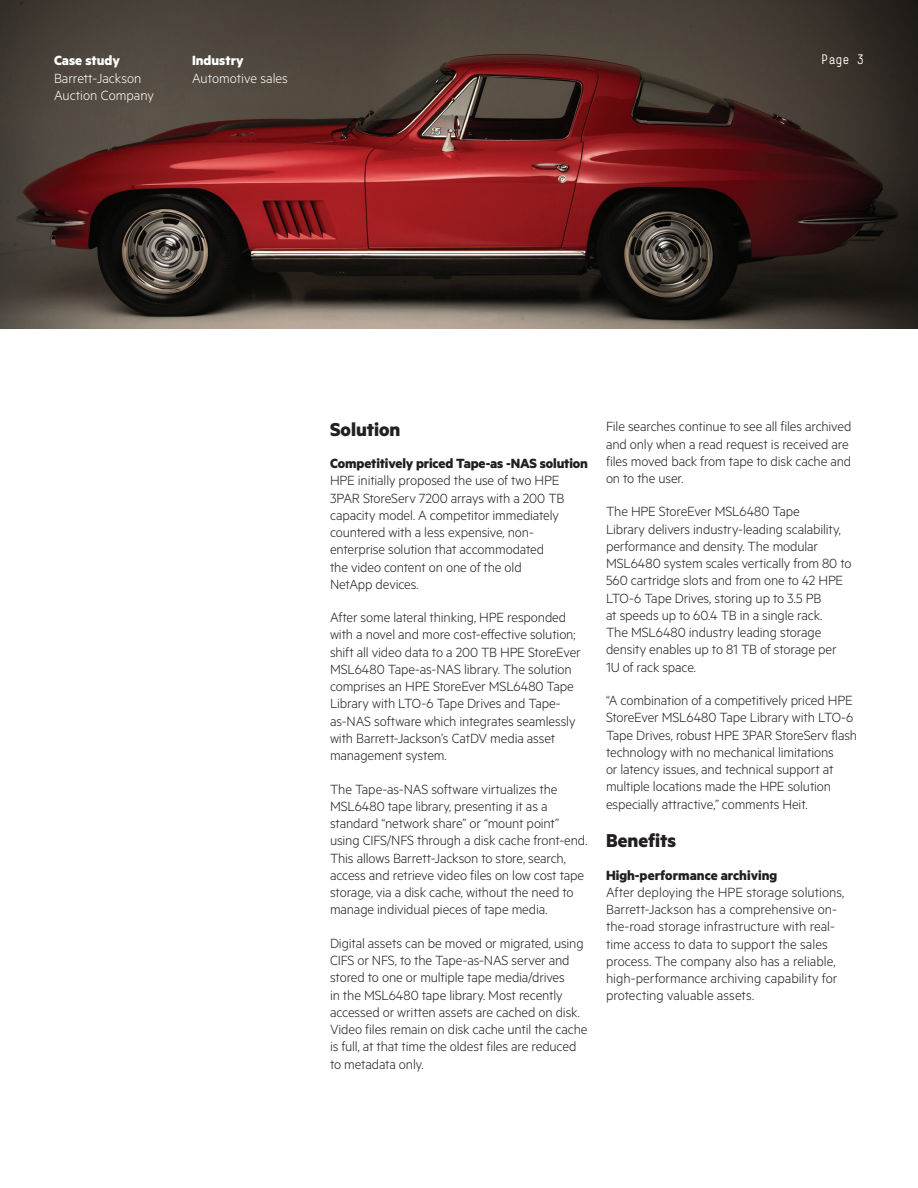
<style>
.page{position:relative;width:918px;height:1188px;background:#fff}
.page>*{position:absolute;margin:0;border:0;box-sizing:border-box;transform-origin:0 0}
.Body_subheadline_Met{font:700 21px "Metric";color:#231f20}
.Body_text_Metric_Lig{font:300 15px/17.2px "Metric";letter-spacing:-.01em;color:#231f20}
.Body_header_Metric_B{font:700 15px "Metric";letter-spacing:-.01em;color:#231f20}
.Descriptor_Metric_Bo{font:300 15px/17.2px "Metric";color:#fff}
.Page_number_Simple_P{font:13.5px "Simple Pro";color:#fff}
.s1{font-weight:700}
</style>
<div class="page">
<img style="left:0;top:0;width:918px;height:328px">
<p class="Descriptor_Metric_Bo" style="left:54px;top:51px;width:102px"><span class="s1">Case study<br></span>Barrett-Jackson<br>Auction Company</p>
<p class="Descriptor_Metric_Bo" style="left:192px;top:51px;width:98px"><span class="s1">Industry<br></span>Automotive sales</p>
<p class="Page_number_Simple_P" style="left:821px;top:52px;width:44px">Page 3</p>
<p class="Body_subheadline_Met" style="left:330px;top:416px;width:72px">Solution</p>
<p class="Body_header_Metric_B" style="left:330px;top:454px;width:260px">Competitively priced Tape-as -NAS solution</p>
<p class="Body_text_Metric_Lig" style="left:330px;top:471px;width:236px">HPE initially proposed the use of two HPE 3PAR StoreServ 7200 arrays with a 200 TB capacity model. A competitor immediately countered with a less expensive, non&shy;enterprise solution that accommodated the video content on one of the old NetApp devices.</p>
<p class="Body_text_Metric_Lig" style="left:330px;top:608px;width:252px">After some lateral thinking, HPE responded with a novel and more cost-effective solution; shift all video data to a 200 TB HPE StoreEver MSL6480 Tape-as-NAS library. The solution comprises an HPE StoreEver MSL6480 Tape Library with LTO-6 Tape Drives and Tape&shy;as-NAS software which integrates seamlessly with Barrett-Jackson’s CatDV media asset management system.</p>
<p class="Body_text_Metric_Lig" style="left:330px;top:780px;width:259px">The Tape-as-NAS software virtualizes the MSL6480 tape library, presenting it as a standard “network share” or “mount point” using CIFS/NFS through a disk cache front-end.<br>This allows Barrett-Jackson to store, search, access and retrieve video files on low cost tape storage, via a disk cache, without the need to manage individual pieces of tape media.</p>
<p class="Body_text_Metric_Lig" style="left:330px;top:934px;width:259px">Digital assets can be moved or migrated, using CIFS or NFS, to the Tape-as-NAS server and stored to one or multiple tape media/drives<br>in the MSL6480 tape library. Most recently accessed or written assets are cached on disk.<br>Video files remain on disk cache until the cache is full, at that time the oldest files are reduced to metadata only.</p>
<p class="Body_text_Metric_Lig" style="left:606px;top:417px;width:247px">File searches continue to see all files archived and only when a read request is received are files moved back from tape to disk cache and on to the user.</p>
<p class="Body_text_Metric_Lig" style="left:606px;top:502px;width:247px">The HPE StoreEver MSL6480 Tape<br>Library delivers industry-leading scalability, performance and density. The modular MSL6480 system scales vertically from 80 to 560 cartridge slots and from one to 42 HPE LTO-6 Tape Drives, storing up to 3.5 PB<br>at speeds up to 60.4 TB in a single rack.<br>The MSL6480 industry leading storage density enables up to 81 TB of storage per 1U of rack space.</p>
<p class="Body_text_Metric_Lig" style="left:606px;top:691px;width:253px">“A combination of a competitively priced HPE StoreEver MSL6480 Tape Library with LTO-6<br>Tape Drives, robust HPE 3PAR StoreServ flash technology with no mechanical limitations<br>or latency issues, and technical support at multiple locations made the HPE solution especially attractive,” comments Heit.</p>
<p class="Body_subheadline_Met" style="left:606px;top:828px;width:72px">Benefits</p>
<p class="Body_header_Metric_B" style="left:606px;top:866px;width:173px">High-performance archiving</p>
<p class="Body_text_Metric_Lig" style="left:606px;top:883px;width:240px">After deploying the HPE storage solutions, Barrett-Jackson has a comprehensive on&shy;the-road storage infrastructure with real&shy;time access to data to support the sales process. The company also has a reliable, high-performance archiving capability for protecting valuable assets.</p>
</div>
